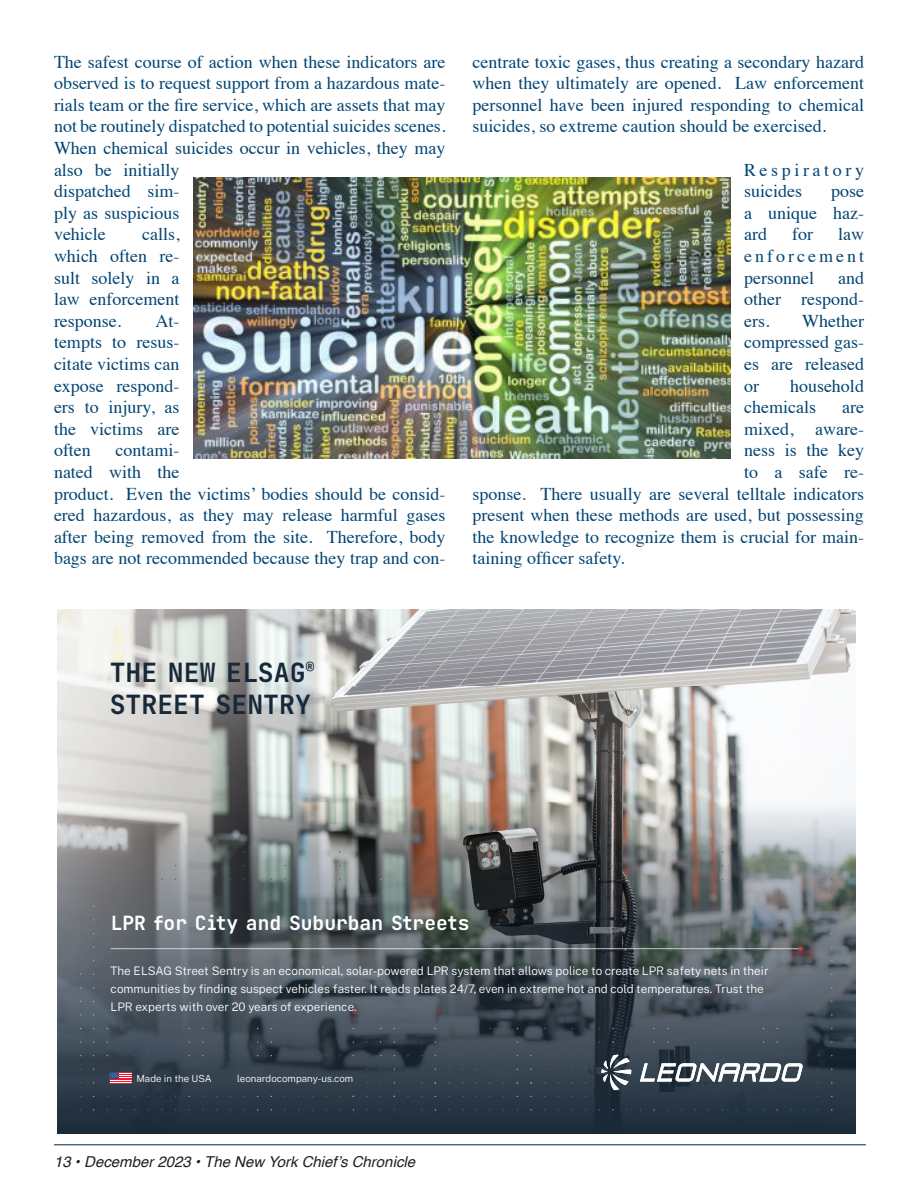
<style>
.page{position:relative;width:918px;height:1188px;background:#fff}
.page>*{position:absolute;margin:0;border:0;box-sizing:border-box;transform-origin:0 0}
.t1{font:700 26.4px/31.8px "Tekne LDO";color:#172938}
.t2{font:700 19.65px "Tekne LDO";color:#fff}
._1st_Paragraph_Style_2{font:18px/21.6px "Times";color:#024473;text-align:justify}
._1st_Paragraph_Style_2-2{font:18px/21.6px "Times";letter-spacing:.2em;color:#024473}
.t3{font:italic 15px "Helvetica";color:#231f20}
.t4{font:300 11.7px/17.7px "Public Sans";color:#fff}
.t5{font:300 9.75px "Public Sans";color:#fff}
</style>
<div class="page">
<hr style="left:54px;top:1144px;width:812px;height:1px;background:#04294b">
<img style="left:292px;top:610px;width:564px;height:193px">
<img style="left:58px;top:610px;width:234px;height:193px">
<img style="left:58px;top:803px;width:798px;height:331px">
<svg style="left:740px;top:1063px;width:65px;height:20px"></svg>
<svg style="left:640px;top:1063px;width:100px;height:20px"></svg>
<svg style="left:599px;top:1055px;width:32px;height:35px"></svg>
<svg style="left:107px;top:1069px;width:28px;height:15px"></svg>
<svg style="left:107px;top:946px;width:694px;height:3px;background:#767c7f"></svg>
<svg style="left:798px;top:947px;width:5px;height:4px"></svg>
<img style="left:193px;top:177px;width:538px;height:282px">
<p class="_1st_Paragraph_Style_2" style="left:54px;top:49px;width:393px;text-align:left">The safest course of action when these indicators are observed is to request support from a hazardous mate&shy;rials team or the fire service, which are assets that may not be routinely dispatched to potential suicides scenes.<br>When chemical suicides occur in vehicles, they may also be initially<br>dispatched sim-<br>ply as suspicious<br>vehicle</p>
<p class="_1st_Paragraph_Style_2" style="left:54px;top:222px;width:127px;text-indent:88px">calls, which often re&shy;sult solely in a law enforcement response.</p>
<p class="_1st_Paragraph_Style_2" style="left:54px;top:308px;width:127px;text-indent:102px">At&shy;tempts to resus&shy;citate victims can expose respond&shy;ers to injury, as the victims are often</p>
<p class="_1st_Paragraph_Style_2" style="left:54px;top:438px;width:393px;text-align:left;text-indent:62px">contami-<br>nated with the<br>product. Even the victims’ bodies should be consid&shy;ered hazardous, as they may release harmful gases after being removed from the site. Therefore, body bags are not recommended because they trap and con-</p>
<p class="_1st_Paragraph_Style_2" style="left:472px;top:49px;width:393px">centrate toxic gases, thus creating a secondary hazard when they ultimately are opened. Law enforcement personnel have been injured responding to chemical suicides, so extreme caution should be exercised.</p>
<p class="_1st_Paragraph_Style_2-2" style="left:744px;top:157px;width:121px">Respiratory suicides</p>
<p class="_1st_Paragraph_Style_2" style="left:744px;top:179px;width:121px;text-indent:87px">pose a unique haz&shy;ard</p>
<p class="_1st_Paragraph_Style_2" style="left:744px;top:222px;width:122px;text-indent:94px">law enforcement personnel</p>
<p class="_1st_Paragraph_Style_2" style="left:792px;top:222px;width:22px">for</p>
<p class="_1st_Paragraph_Style_2" style="left:744px;top:265px;width:121px;text-indent:94px">and other respond&shy;ers.</p>
<p class="_1st_Paragraph_Style_2" style="left:744px;top:308px;width:121px;text-indent:58px">Whether compressed gas&shy;es are released or</p>
<p class="_1st_Paragraph_Style_2" style="left:744px;top:373px;width:121px;text-indent:46px">household chemicals</p>
<p class="_1st_Paragraph_Style_2" style="left:842px;top:395px;width:23px">are</p>
<p class="_1st_Paragraph_Style_2" style="left:744px;top:416px;width:121px">mixed, aware-</p>
<p class="_1st_Paragraph_Style_2" style="left:744px;top:438px;width:121px">ness is the key</p>
<p class="_1st_Paragraph_Style_2" style="left:744px;top:460px;width:121px">to a safe re-</p>
<p class="_1st_Paragraph_Style_2" style="left:472px;top:481px;width:393px">sponse. There usually are several telltale indicators</p>
<p class="_1st_Paragraph_Style_2" style="left:472px;top:503px;width:393px">present when these methods are used, but possessing</p>
<p class="_1st_Paragraph_Style_2" style="left:472px;top:524px;width:393px">the knowledge to recognize them is crucial for main-</p>
<p class="_1st_Paragraph_Style_2" style="left:472px;top:546px;width:154px">taining officer safety.</p>
<p class="t1" style="left:110px;top:657px;width:207px">THE NEW ELSAG<sup>®<br></sup>STREET SENTRY</p>
<p class="t2" style="left:111px;top:908px;width:360px">LPR for City and Suburban Streets</p>
<p class="t4" style="left:111px;top:962px;width:659px">The ELSAG Street Sentry is an economical, solar-powered LPR system that allows police to create LPR safety nets in their communities by finding suspect vehicles faster. It reads plates 24/7, even in extreme hot and cold temperatures. Trust the<br>LPR experts with over 20 years of experience.</p>
<p class="t5" style="left:136px;top:1071px;width:77px">Made in the USA</p>
<p class="t5" style="left:237px;top:1071px;width:118px">leonardocompany-us.com</p>
<p class="t3" style="left:54px;top:1150px;width:363px">13 • December 2023 • The New York Chief’s Chronicle</p>
</div>
